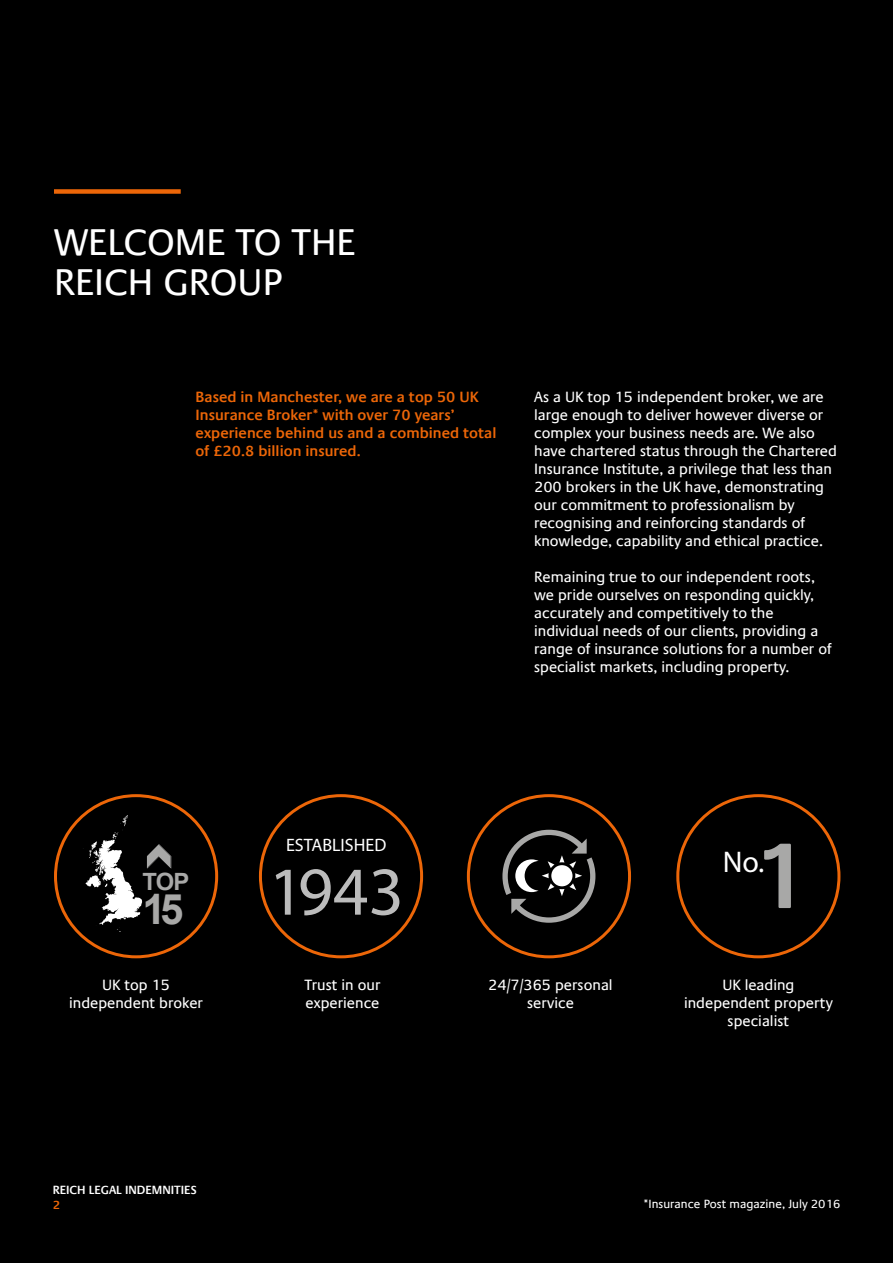
<style>
.page{position:relative;width:893px;height:1263px;background:#000}
.page>*{position:absolute;margin:0;border:0;box-sizing:border-box;transform-origin:0 0}
.t1{font:69px "Myriad Pro";color:#bcbcbc}
.t2{font:700 42px "Arial";color:#a8a8a7}
.t3{font:37.5px/40.5px "Praxis Com";color:#fff}
.t4{font:30px "Myriad Pro";color:#fff}
.t5{font:700 23.85px "Arial";color:#a8a8a7}
.t6{font:18px "Myriad Pro";color:#fff}
.t7{font:15px/18px "Praxis Com";color:#fff}
.t8{font:600 15px/18px "Praxis Com";color:#ec6608}
.t9{font:12px "Praxis Com";color:#fff}
.t10{font:600 12px "Praxis Com";color:#fff}
.t11{font:600 12px "Praxis Com";color:#ec6608}
</style>
<div class="page">
<div style="left:54px;top:189px;width:127px;height:5px;background:#ec6608"></div>
<svg style="left:502px;top:830px;width:93px;height:93px"></svg>
<svg style="left:54px;top:815px;width:117px;height:117px"></svg>
<svg style="left:764px;top:844px;width:27px;height:64px"></svg>
<div style="left:54px;top:794px;width:164px;height:164px;border:3px solid #ec6608;border-radius:50%"></div>
<div style="left:259px;top:794px;width:164px;height:164px;border:3px solid #ec6608;border-radius:50%"></div>
<div style="left:467px;top:794px;width:164px;height:164px;border:3px solid #ec6608;border-radius:50%"></div>
<div style="left:676px;top:794px;width:164px;height:164px;border:3px solid #ec6608;border-radius:50%"></div>
<h3 class="t3" style="left:54px;top:222px;width:303px">WELCOME TO THE<br>REICH GROUP</h3>
<p class="t8" style="left:196px;top:388px;width:302px">Based in Manchester, we are a top 50 UK Insurance Broker* with over 70 years’ experience behind us and a combined total of £20.8 billion insured.</p>
<p class="t7" style="left:534px;top:388px;width:304px">As a UK top 15 independent broker, we are large enough to deliver however diverse or complex your business needs are. We also have chartered status through the Chartered Insurance Institute, a privilege that less than 200 brokers in the UK have, demonstrating our commitment to professionalism by recognising and reinforcing standards of knowledge, capability and ethical practice.</p>
<p class="t7" style="left:534px;top:568px;width:299px">Remaining true to our independent roots, we pride ourselves on responding quickly, accurately and competitively to the individual needs of our clients, providing a range of insurance solutions for a number of specialist markets, including property.</p>
<h3 class="t5" style="left:142px;top:866px;width:49px">TOP</h3>
<h2 class="t2" style="left:142px;top:881px;width:43px">15</h2>
<p class="t6" style="left:286px;top:833px;width:102px">ESTABLISHED</p>
<h1 class="t1" style="left:269px;top:849px;width:137px">1943</h1>
<h3 class="t4" style="left:723px;top:843px;width:43px">No.</h3>
<p class="t7" style="left:69px;top:976px;width:135px;text-align:center">UK top 15 independent broker</p>
<p class="t7" style="left:304px;top:976px;width:78px">Trust in our experience</p>
<p class="t7" style="left:488px;top:976px;width:126px;text-align:center">24/7/365 personal service</p>
<p class="t7" style="left:684px;top:976px;width:150px;text-align:center">UK leading independent property specialist</p>
<p class="t10" style="left:53px;top:1182px;width:146px">REICH LEGAL INDEMNITIES</p>
<p class="t11" style="left:53px;top:1197px;width:9px">2</p>
<p class="t9" style="left:643px;top:1197px;width:198px">*Insurance Post magazine, July 2016</p>
</div>
